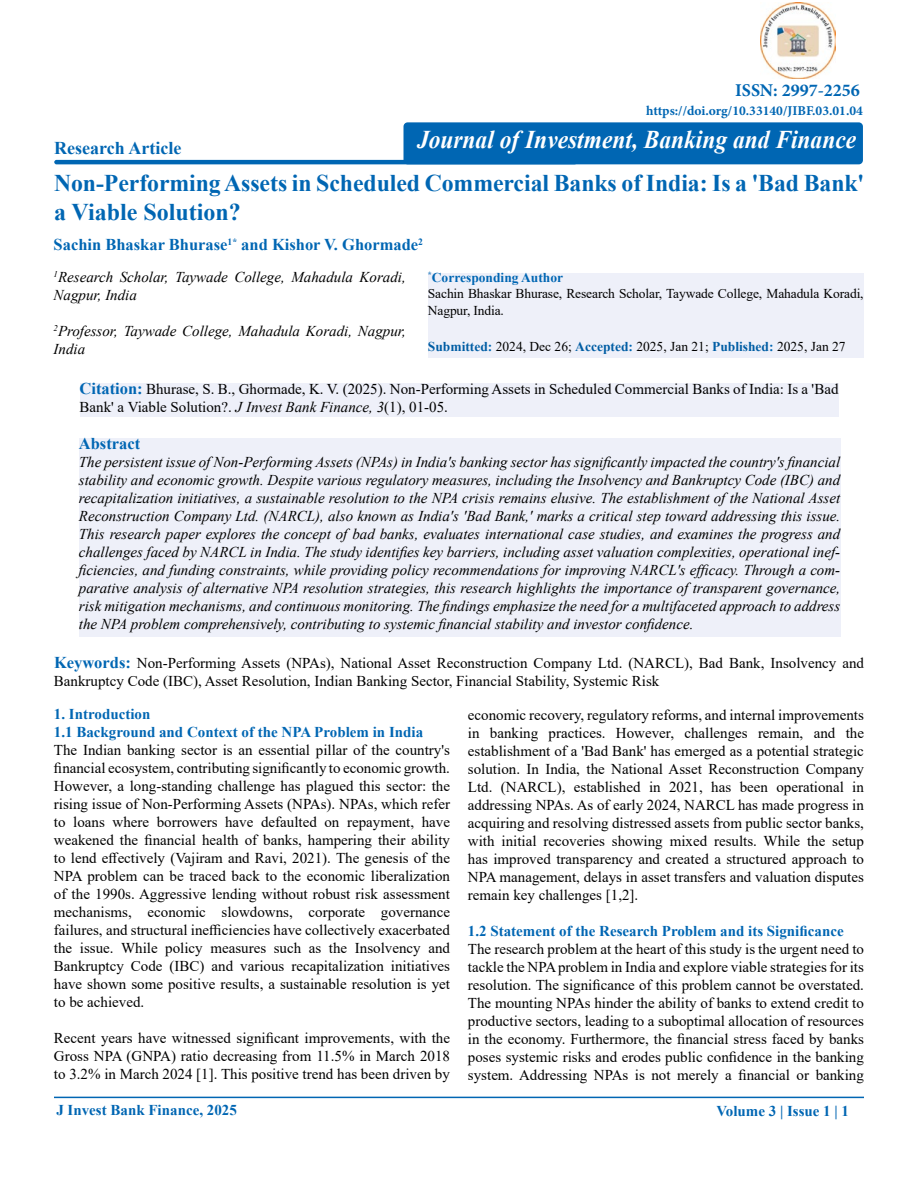
<style>
.page{position:relative;width:918px;height:1188px;background:#fff}
.page>*{position:absolute;margin:0;border:0;box-sizing:border-box;transform-origin:0 0}
.t1{font:italic 700 25.5px "Times New Roman";color:#fff;scale:.92 1}
.t2{font:700 24px/28.8px "Times New Roman";letter-spacing:-.005em;color:#0066b3}
.t3{font:700 18px "Times New Roman";color:#0066b3}
.t4{font:700 18px "Minion Pro";color:#0066b3}
.t5{font:700 16.5px "Times New Roman";color:#0066b3}
.t6{font:15px/18px "Times New Roman";color:#000;text-align:justify}
.t7{font:italic 15px/18px "Times New Roman";color:#000}
.t8{font:700 15px/18px "Times New Roman";color:#0066b3}
.t9{font:13.5px/16.5px "Times New Roman";letter-spacing:-.01em;color:#000}
.t10{font:700 13.5px "Minion Pro";color:#0066b3}
.s1{font-weight:700;color:#0066b3}
.s2{font-weight:700;color:#005da4}
.s3{font-weight:700;font-size:16.5px;color:#0066b3}
.s4{font-style:italic}
</style>
<div class="page">
<hr style="left:54px;top:1097px;width:810px;height:1px;background:#0066b3">
<div style="left:428px;top:273px;width:436px;height:84px;background:#eef0f9"></div>
<div style="left:80px;top:383px;width:758px;height:33px;background:#eef0f9"></div>
<div style="left:79px;top:438px;width:761px;height:199px;background:#eef0f9"></div>
<div style="left:404px;top:122px;width:459px;height:42px;background:#0066b3;border-radius:4px"></div>
<img style="left:760px;top:3px;width:76px;height:76px">
<hr style="left:54px;top:160px;width:523px;height:4px;background:#0066b3;border-radius:2px">
<p class="t3" style="left:54px;top:135px;width:129px">Research Article</p>
<p class="t4" style="left:735px;top:77px;width:126px">ISSN: 2997-2256</p>
<p class="t10" style="left:646px;top:102px;width:218px">https://doi.org/10.33140/JIBF.03.01.04</p>
<h1 class="t1" style="left:417px;top:122px;width:479px">Journal of Investment, Banking and Finance</h1>
<h2 class="t2" style="left:54px;top:168px;width:812px">Non-Performing Assets in Scheduled Commercial Banks of India: Is a 'Bad Bank' a Viable Solution?</h2>
<p class="t5" style="left:54px;top:233px;width:371px">Sachin Bhaskar Bhurase<sup>1*</sup> and Kishor V. Ghormade<sup>2</sup></p>
<p class="t7" style="left:54px;top:268px;width:354px"><sup>1</sup>Research Scholar, Taywade College, Mahadula Koradi,<br>Nagpur, India</p>
<p class="t7" style="left:54px;top:322px;width:354px"><sup>2</sup>Professor, Taywade College, Mahadula Koradi, Nagpur,<br>India</p>
<p class="t9" style="left:428px;top:269px;width:437px"><sup>*</sup><span class="s1">Corresponding Author<br></span>Sachin Bhaskar Bhurase, Research Scholar, Taywade College, Mahadula Koradi,<br>Nagpur, India.</p>
<p class="t9" style="left:428px;top:338px;width:419px"><span class="s2">Submitted</span><span class="s1">:</span> 2024, Dec 26; <span class="s2">Accepted</span><span class="s1">:</span> 2025, Jan 21; <span class="s2">Published</span><span class="s1">:</span> 2025, Jan 27</p>
<p class="t6" style="left:80px;top:380px;width:761px"><span class="s3">Citation:</span> Bhurase, S. B., Ghormade, K. V. (2025). Non-Performing Assets in Scheduled Commercial Banks of India: Is a 'Bad<br>Bank' a Viable Solution?. <span class="s4">J Invest Bank Finance, 3</span>(1), 01-05.</p>
<p class="t5" style="left:79px;top:432px;width:63px">Abstract</p>
<p class="t7" style="left:79px;top:453px;width:763px;text-align:justify">The persistent issue of Non-Performing Assets (NPAs) in India's banking sector has significantly impacted the country's financial stability and economic growth. Despite various regulatory measures, including the Insolvency and Bankruptcy Code (IBC) and recapitalization initiatives, a sustainable resolution to the NPA crisis remains elusive. The establishment of the National Asset Reconstruction Company Ltd. (NARCL), also known as India's 'Bad Bank,' marks a critical step toward addressing this issue.<br>This research paper explores the concept of bad banks, evaluates international case studies, and examines the progress and challenges faced by NARCL in India. The study identifies key barriers, including asset valuation complexities, operational inef&shy;ficiencies, and funding constraints, while providing policy recommendations for improving NARCL's efficacy. Through a com&shy;parative analysis of alternative NPA resolution strategies, this research highlights the importance of transparent governance, risk mitigation mechanisms, and continuous monitoring. The findings emphasize the need for a multifaceted approach to address the NPA problem comprehensively, contributing to systemic financial stability and investor confidence.</p>
<p class="t6" style="left:54px;top:653px;width:812px"><span class="s3">Keywords:</span> Non-Performing Assets (NPAs), National Asset Reconstruction Company Ltd. (NARCL), Bad Bank, Insolvency and<br>Bankruptcy Code (IBC), Asset Resolution, Indian Banking Sector, Financial Stability, Systemic Risk</p>
<p class="t8" style="left:54px;top:705px;width:371px">1. Introduction<br>1.1 Background and Context of the NPA Problem in India</p>
<p class="t6" style="left:54px;top:741px;width:398px">The Indian banking sector is an essential pillar of the country's financial ecosystem, contributing significantly to economic growth.<br>However, a long-standing challenge has plagued this sector: the rising issue of Non-Performing Assets (NPAs). NPAs, which refer to loans where borrowers have defaulted on repayment, have weakened the financial health of banks, hampering their ability to lend effectively (Vajiram and Ravi, 2021). The genesis of the NPA problem can be traced back to the economic liberalization of the 1990s. Aggressive lending without robust risk assessment mechanisms, economic slowdowns, corporate governance failures, and structural inefficiencies have collectively exacerbated the issue. While policy measures such as the Insolvency and Bankruptcy Code (IBC) and various recapitalization initiatives have shown some positive results, a sustainable resolution is yet to be achieved.</p>
<p class="t6" style="left:54px;top:1029px;width:398px">Recent years have witnessed significant improvements, with the Gross NPA (GNPA) ratio decreasing from 11.5% in March 2018 to 3.2% in March 2024 [1]. This positive trend has been driven by</p>
<p class="t6" style="left:468px;top:705px;width:398px">economic recovery, regulatory reforms, and internal improvements in banking practices. However, challenges remain, and the establishment of a 'Bad Bank' has emerged as a potential strategic solution. In India, the National Asset Reconstruction Company Ltd. (NARCL), established in 2021, has been operational in addressing NPAs. As of early 2024, NARCL has made progress in acquiring and resolving distressed assets from public sector banks, with initial recoveries showing mixed results. While the setup has improved transparency and created a structured approach to NPA management, delays in asset transfers and valuation disputes remain key challenges [1,2].</p>
<p class="t8" style="left:468px;top:921px;width:377px">1.2 Statement of the Research Problem and its Significance</p>
<p class="t6" style="left:468px;top:939px;width:398px">The research problem at the heart of this study is the urgent need to tackle the NPA problem in India and explore viable strategies for its resolution. The significance of this problem cannot be overstated.<br>The mounting NPAs hinder the ability of banks to extend credit to productive sectors, leading to a suboptimal allocation of resources in the economy. Furthermore, the financial stress faced by banks poses systemic risks and erodes public confidence in the banking system. Addressing NPAs is not merely a financial or banking</p>
<p class="t8" style="left:56px;top:1101px;width:182px">J Invest Bank Finance, 2025</p>
<p class="t8" style="left:716px;top:1101px;width:134px">Volume 3 | Issue 1 | 1</p>
</div>
